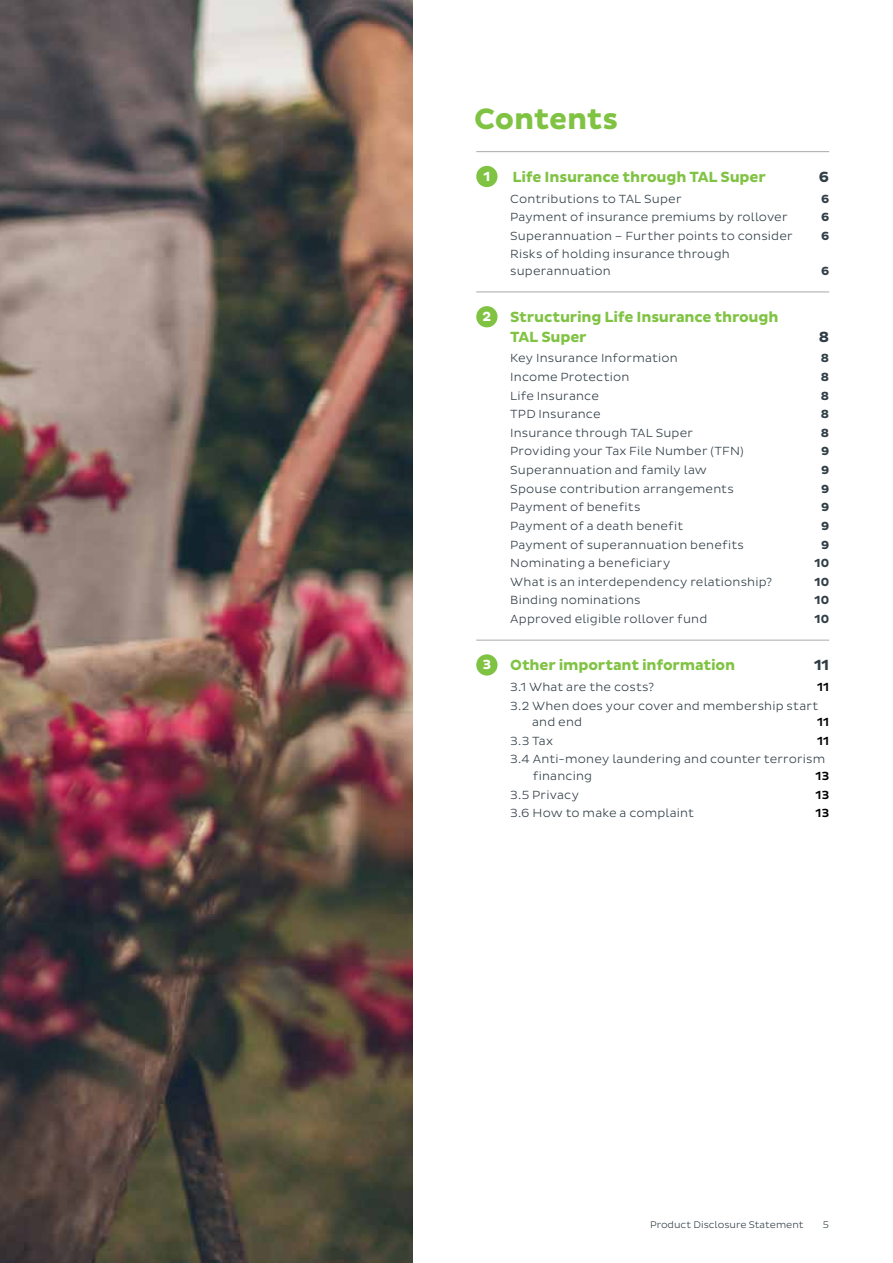
<style>
.page{position:relative;width:893px;height:1263px;background:#fff}
.page>*{position:absolute;margin:0;border:0;box-sizing:border-box;transform-origin:0 0}
.t1{font:700 30px "Pluto Sans";letter-spacing:-.01em;color:#80c343}
.t2{font:700 15px/19.5px "Pluto Sans";letter-spacing:-.015em;color:#80c343}
.t3{font:700 15px "Pluto Sans";color:#303e46}
.t4{font:700 13.5px "Pluto Sans";color:#fff}
.t5{font:300 12px/16.5px "Pluto Sans";letter-spacing:.015em;color:#303e46}
.t6{font:700 12px "Pluto Sans";letter-spacing:.015em;color:#303e46}
.t7{font:500 12px "Pluto Sans";letter-spacing:.015em;color:#000}
.t8{font:300 9.75px "Pluto Sans";color:#303e46}
</style>
<div class="page">
<img style="left:0;top:0;width:412px;height:1263px">
<hr style="left:476px;top:151px;width:353px;height:1px;background:#a7a9ac">
<hr style="left:476px;top:292px;width:353px;height:1px;background:#a7a9ac">
<hr style="left:476px;top:640px;width:353px;height:1px;background:#a7a9ac">
<div style="left:476px;top:166px;width:21px;height:21px;background:#80c343;border-radius:50%"></div>
<div style="left:476px;top:306px;width:21px;height:21px;background:#80c343;border-radius:50%"></div>
<div style="left:476px;top:654px;width:21px;height:22px;background:#80c343;border-radius:50%"></div>
<h1 class="t1" style="left:474px;top:102px;width:146px">Contents</h1>
<p class="t4" style="left:483px;top:169px;width:8px">1</p>
<p class="t2" style="left:513px;top:167px;width:255px">Life Insurance through TAL Super</p>
<p class="t3" style="left:819px;top:168px;width:12px">6</p>
<p class="t5" style="left:510px;top:190px;width:173px">Contributions to TAL Super</p>
<p class="t6" style="left:821px;top:192px;width:10px">6</p>
<p class="t5" style="left:510px;top:209px;width:279px">Payment of insurance premiums by rollover</p>
<p class="t6" style="left:821px;top:210px;width:10px">6</p>
<p class="t5" style="left:510px;top:228px;width:284px">Superannuation – Further points to consider</p>
<p class="t6" style="left:821px;top:229px;width:10px">6</p>
<p class="t5" style="left:510px;top:246px;width:221px">Risks of holding insurance through superannuation</p>
<p class="t6" style="left:821px;top:264px;width:10px">6</p>
<p class="t4" style="left:482px;top:309px;width:10px">2</p>
<p class="t2" style="left:510px;top:308px;width:270px">Structuring Life Insurance through<br>TAL Super</p>
<p class="t3" style="left:819px;top:328px;width:12px">8</p>
<p class="t5" style="left:510px;top:350px;width:169px">Key Insurance Information</p>
<p class="t6" style="left:821px;top:351px;width:10px">8</p>
<p class="t5" style="left:510px;top:369px;width:121px">Income Protection</p>
<p class="t6" style="left:821px;top:370px;width:10px">8</p>
<p class="t5" style="left:510px;top:387px;width:90px">Life Insurance</p>
<p class="t6" style="left:821px;top:389px;width:10px">8</p>
<p class="t5" style="left:510px;top:406px;width:92px">TPD Insurance</p>
<p class="t6" style="left:821px;top:407px;width:10px">8</p>
<p class="t5" style="left:510px;top:425px;width:184px">Insurance through TAL Super</p>
<p class="t6" style="left:821px;top:426px;width:10px">8</p>
<p class="t5" style="left:510px;top:443px;width:235px">Providing your Tax File Number (TFN)</p>
<p class="t6" style="left:821px;top:445px;width:10px">9</p>
<p class="t5" style="left:510px;top:462px;width:198px">Superannuation and family law</p>
<p class="t6" style="left:821px;top:463px;width:10px">9</p>
<p class="t5" style="left:510px;top:480px;width:225px">Spouse contribution arrangements</p>
<p class="t6" style="left:821px;top:482px;width:10px">9</p>
<p class="t5" style="left:510px;top:499px;width:132px">Payment of benefits</p>
<p class="t6" style="left:821px;top:500px;width:10px">9</p>
<p class="t5" style="left:510px;top:518px;width:175px">Payment of a death benefit</p>
<p class="t6" style="left:821px;top:519px;width:10px">9</p>
<p class="t5" style="left:510px;top:536px;width:235px">Payment of superannuation benefits</p>
<p class="t6" style="left:821px;top:538px;width:10px">9</p>
<p class="t5" style="left:510px;top:555px;width:162px">Nominating a beneficiary</p>
<p class="t6" style="left:814px;top:556px;width:16px">10</p>
<p class="t5" style="left:510px;top:574px;width:263px">What is an interdependency relationship?</p>
<p class="t6" style="left:814px;top:575px;width:16px">10</p>
<p class="t5" style="left:510px;top:592px;width:132px">Binding nominations</p>
<p class="t6" style="left:814px;top:593px;width:16px">10</p>
<p class="t5" style="left:510px;top:611px;width:199px">Approved eligible rollover fund</p>
<p class="t6" style="left:814px;top:612px;width:16px">10</p>
<p class="t4" style="left:483px;top:657px;width:10px">3</p>
<p class="t2" style="left:510px;top:656px;width:226px">Other important information</p>
<p class="t3" style="left:814px;top:657px;width:17px">11</p>
<p class="t5" style="left:510px;top:679px;width:145px">3.1 What are the costs?</p>
<p class="t7" style="left:817px;top:680px;width:14px">11</p>
<p class="t5" style="left:532px;top:697px;width:288px;text-indent:-22px">3.2 When does your cover and membership start and end</p>
<p class="t7" style="left:817px;top:715px;width:14px">11</p>
<p class="t5" style="left:510px;top:732px;width:44px">3.3 Tax</p>
<p class="t7" style="left:817px;top:734px;width:14px">11</p>
<p class="t5" style="left:533px;top:751px;width:294px;text-indent:-23px">3.4 Anti-money laundering and counter terrorism financing</p>
<p class="t7" style="left:815px;top:769px;width:15px">13</p>
<p class="t5" style="left:510px;top:786px;width:70px">3.5 Privacy</p>
<p class="t7" style="left:815px;top:788px;width:15px">13</p>
<p class="t5" style="left:510px;top:805px;width:185px">3.6 How to make a complaint</p>
<p class="t7" style="left:815px;top:806px;width:15px">13</p>
<p class="t8" style="left:650px;top:1219px;width:155px">Product Disclosure Statement</p>
<p class="t8" style="left:823px;top:1219px;width:8px">5</p>
</div>
